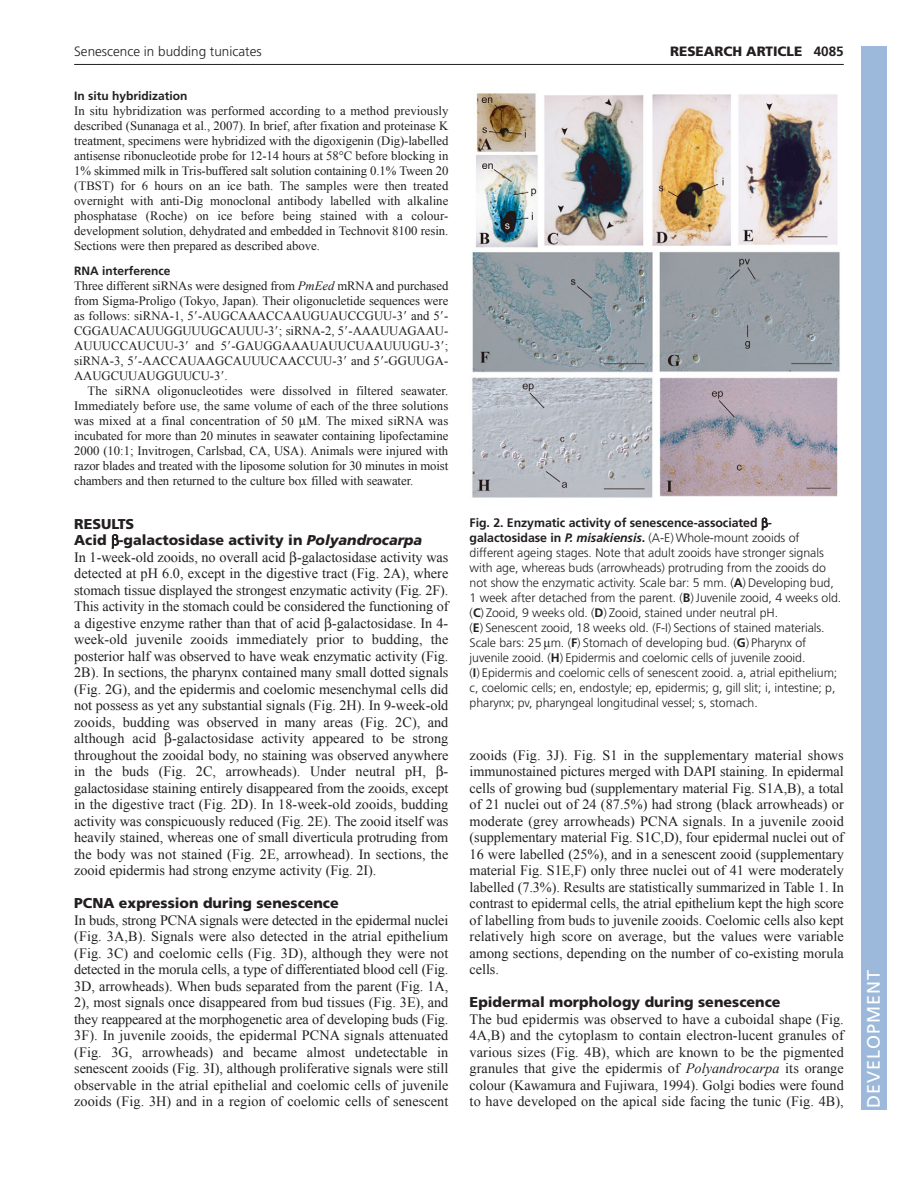
<style>
.page{position:relative;width:918px;height:1188px;background:#fff}
.page>*{position:absolute;margin:0;border:0;box-sizing:border-box;transform-origin:0 0}
.t1{font:18px "Frutiger LT Std";letter-spacing:.055em;color:#fff}
.t2{font:14.25px/16.5px "Times New Roman";letter-spacing:.005em;color:#231f20;text-align:justify}
.t3{font:900 14.25px/16.5px "Frutiger LT Std";color:#231f20}
.t4{font:300 13.5px "Frutiger";color:#231f20}
.t5{font:900 13.5px "Frutiger LT Std";color:#231f20}
.t6{font:12.75px/15px "Times New Roman";letter-spacing:-.005em;color:#231f20;text-align:justify}
.t7{font:300 12.3px/15px "Frutiger";letter-spacing:-.005em;color:#231f20}
.t8{font:700 12px "Frutiger LT Std";color:#231f20}
.s1{font-weight:700}
.s2{font-style:italic}
.s3{font-family:"Mathematical Pi One"}
.s4{font-weight:700;font-style:italic}
</style>
<div class="page">
<hr style="left:74px;top:64px;width:770px;height:1px;background:#231f20">
<img style="left:472px;top:93px;width:368px;height:405px">
<div style="left:861px;top:46px;width:25px;height:1064px;background:#9cb9db"></div>
<p class="t4" style="left:74px;top:46px;width:189px">Senescence in budding tunicates</p>
<p class="t5" style="left:670px;top:46px;width:175px">RESEARCH ARTICLE <span class="s1">4085</span></p>
<p class="t8" style="left:74px;top:91px;width:115px">In situ hybridization</p>
<p class="t6" style="left:74px;top:103px;width:376px">In situ hybridization was performed according to a method previously described (Sunanaga et al., 2007). In brief, after fixation and proteinase K treatment, specimens were hybridized with the digoxigenin (Dig)-labelled antisense ribonucleotide probe for 12-14 hours at 58°C before blocking in 1% skimmed milk in Tris-buffered salt solution containing 0.1% Tween 20 (TBST) for 6 hours on an ice bath. The samples were then treated overnight with anti-Dig monoclonal antibody labelled with alkaline phosphatase (Roche) on ice before being stained with a colour&shy;development solution, dehydrated and embedded in Technovit 8100 resin.<br>Sections were then prepared as described above.</p>
<p class="t8" style="left:74px;top:266px;width:98px">RNA interference</p>
<p class="t6" style="left:74px;top:279px;width:376px">Three different siRNAs were designed from <span class="s2">PmEed</span> mRNA and purchased from Sigma-Proligo (Tokyo, Japan). Their oligonucletide sequences were as follows: siRNA-1, 5<span class="s3">-</span>-AUGCAAACCAAUGUAUCCGUU-3<span class="s3">-</span> and 5<span class="s3">-</span>- CGGAUACAUUGGUUUGCAUUU-3<span class="s3">-</span>; siRNA-2, 5<span class="s3">-</span>-AAAUUAGAAU - AUUUCCAUCUU-3<span class="s3">-</span> and 5<span class="s3">-</span>-GAUGGAAAUAUUCUAAUUUGU-3<span class="s3">-</span>; siRNA-3, 5<span class="s3">-</span>-AACCAUAAGCAUUUCAACCUU-3<span class="s3">-</span> and 5<span class="s3">-</span>-GGUUGA - AAUGCUUAUGGUUCU-3<span class="s3">-</span>.</p>
<p class="t6" style="left:74px;top:384px;width:376px;text-indent:14px">The siRNA oligonucleotides were dissolved in filtered seawater.<br>Immediately before use, the same volume of each of the three solutions was mixed at a final concentration of 50 M. The mixed siRNA was incubated for more than 20 minutes in seawater containing lipofectamine 2000 (10:1; Invitrogen, Carlsbad, CA, USA). Animals were injured with razor blades and treated with the liposome solution for 30 minutes in moist chambers and then returned to the culture box filled with seawater.</p>
<p class="t3" style="left:74px;top:517px;width:350px">RESULTS<br>Acid -galactosidase activity in <span class="s2">Polyandrocarpa</span></p>
<p class="t2" style="left:74px;top:549px;width:376px">In 1-week-old zooids, no overall acid -galactosidase activity was detected at pH 6.0, except in the digestive tract (Fig. 2A), where stomach tissue displayed the strongest enzymatic activity (Fig. 2F).<br>This activity in the stomach could be considered the functioning of a digestive enzyme rather than that of acid -galactosidase. In 4- week-old juvenile zooids immediately prior to budding, the posterior half was observed to have weak enzymatic activity (Fig.<br>2B). In sections, the pharynx contained many small dotted signals (Fig. 2G), and the epidermis and coelomic mesenchymal cells did not possess as yet any substantial signals (Fig. 2H). In 9-week-old zooids, budding was observed in many areas (Fig. 2C), and although acid -galactosidase activity appeared to be strong throughout the zooidal body, no staining was observed anywhere in the buds (Fig. 2C, arrowheads). Under neutral pH, - galactosidase staining entirely disappeared from the zooids, except in the digestive tract (Fig. 2D). In 18-week-old zooids, budding activity was conspicuously reduced (Fig. 2E). The zooid itself was heavily stained, whereas one of small diverticula protruding from the body was not stained (Fig. 2E, arrowhead). In sections, the zooid epidermis had strong enzyme activity (Fig. 2I).</p>
<p class="t3" style="left:74px;top:896px;width:266px">PCNA expression during senescence</p>
<p class="t2" style="left:74px;top:912px;width:376px">In buds, strong PCNA signals were detected in the epidermal nuclei (Fig. 3A,B). Signals were also detected in the atrial epithelium (Fig. 3C) and coelomic cells (Fig. 3D), although they were not detected in the morula cells, a type of differentiated blood cell (Fig.<br>3D, arrowheads). When buds separated from the parent (Fig. 1A, 2), most signals once disappeared from bud tissues (Fig. 3E), and they reappeared at the morphogenetic area of developing buds (Fig.<br>3F). In juvenile zooids, the epidermal PCNA signals attenuated (Fig. 3G, arrowheads) and became almost undetectable in senescent zooids (Fig. 3I), although proliferative signals were still observable in the atrial epithelial and coelomic cells of juvenile zooids (Fig. 3H) and in a region of coelomic cells of senescent</p>
<p class="t7" style="left:470px;top:516px;width:373px"><span class="s1">Fig. 2. Enzymatic activity of senescence-associated - galactosidase in</span> <span class="s4">P. misakiensis</span><span class="s1">.</span> (A-E) Whole-mount zooids of different ageing stages. Note that adult zooids have stronger signals with age, whereas buds (arrowheads) protruding from the zooids do not show the enzymatic activity. Scale bar: 5 mm. (<span class="s1">A</span>) Developing bud, 1 week after detached from the parent. (<span class="s1">B</span>) Juvenile zooid, 4 weeks old. (<span class="s1">C</span>) Zooid, 9 weeks old. (<span class="s1">D</span>) Zooid, stained under neutral pH.<br>(<span class="s1">E</span>) Senescent zooid, 18 weeks old. (F-I) Sections of stained materials.<br>Scale bars: 25 m. (<span class="s1">F</span>) Stomach of developing bud. (<span class="s1">G</span>) Pharynx of juvenile zooid. (<span class="s1">H</span>) Epidermis and coelomic cells of juvenile zooid.<br>(<span class="s1">I</span>) Epidermis and coelomic cells of senescent zooid. a, atrial epithelium; c, coelomic cells; en, endostyle; ep, epidermis; g, gill slit; i, intestine; p, pharynx; pv, pharyngeal longitudinal vessel; s, stomach.</p>
<p class="t2" style="left:470px;top:747px;width:376px">zooids (Fig. 3J). Fig. S1 in the supplementary material shows immunostained pictures merged with DAPI staining. In epidermal cells of growing bud (supplementary material Fig. S1A,B), a total of 21 nuclei out of 24 (87.5%) had strong (black arrowheads) or moderate (grey arrowheads) PCNA signals. In a juvenile zooid (supplementary material Fig. S1C,D), four epidermal nuclei out of 16 were labelled (25%), and in a senescent zooid (supplementary material Fig. S1E,F) only three nuclei out of 41 were moderately labelled (7.3%). Results are statistically summarized in Table 1. In contrast to epidermal cells, the atrial epithelium kept the high score of labelling from buds to juvenile zooids. Coelomic cells also kept relatively high score on average, but the values were variable among sections, depending on the number of co-existing morula cells.</p>
<p class="t3" style="left:470px;top:995px;width:312px">Epidermal morphology during senescence</p>
<p class="t2" style="left:470px;top:1011px;width:376px">The bud epidermis was observed to have a cuboidal shape (Fig.<br>4A,B) and the cytoplasm to contain electron-lucent granules of various sizes (Fig. 4B), which are known to be the pigmented granules that give the epidermis of <span class="s2">Polyandrocarpa</span> its orange colour (Kawamura and Fujiwara, 1994). Golgi bodies were found to have developed on the apical side facing the tunic (Fig. 4B),</p>
<p class="t1" style="left:863px;top:1108px;width:140px;rotate:-90deg">DEVELOPMENT</p>
</div>
